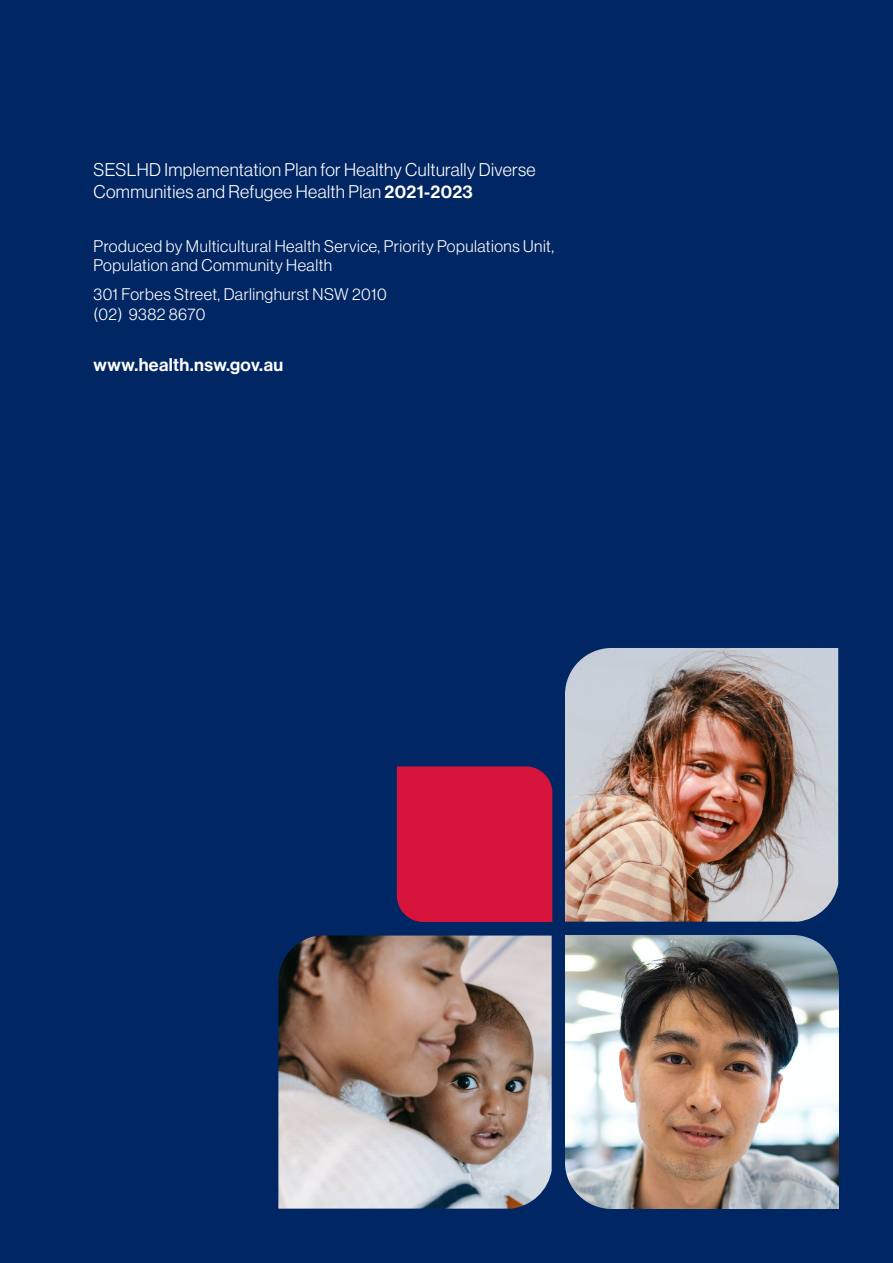
<style>
.page{position:relative;width:893px;height:1263px;background:#002663}
.page>*{position:absolute;margin:0;border:0;box-sizing:border-box;transform-origin:0 0}
.t1{font:300 18px/21.6px "Neue Haas Display";letter-spacing:.02em;color:#fff}
.t2{font:18px "Neue Haas Display Mediu";letter-spacing:.02em;color:#fff}
.t3{font:300 16.5px/19.8px "Neue Haas Display";letter-spacing:.03em;color:#fff}
.s1{font-family:"Neue Haas Display Mediu";font-weight:400}
</style>
<div class="page">
<img style="left:565px;top:935px;width:274px;height:274px">
<img style="left:565px;top:648px;width:273px;height:274px">
<img style="left:278px;top:935px;width:274px;height:273px">
<div style="left:397px;top:766px;width:155px;height:156px;background:#d6143b"></div>
<p class="t1" style="left:94px;top:159px;width:444px">SESLHD Implementation Plan for Healthy Culturally Diverse<br>Communities and Refugee Health Plan <span class="s1">2021-2023</span></p>
<p class="t3" style="left:94px;top:236px;width:462px">Produced by Multicultural Health Service, Priority Populations Unit,<br>Population and Community Health</p>
<p class="t3" style="left:94px;top:284px;width:295px">301 Forbes Street, Darlinghurst NSW 2010 (02) 9382 8670</p>
<p class="t2" style="left:94px;top:354px;width:191px">www.health.nsw.gov.au</p>
</div>
